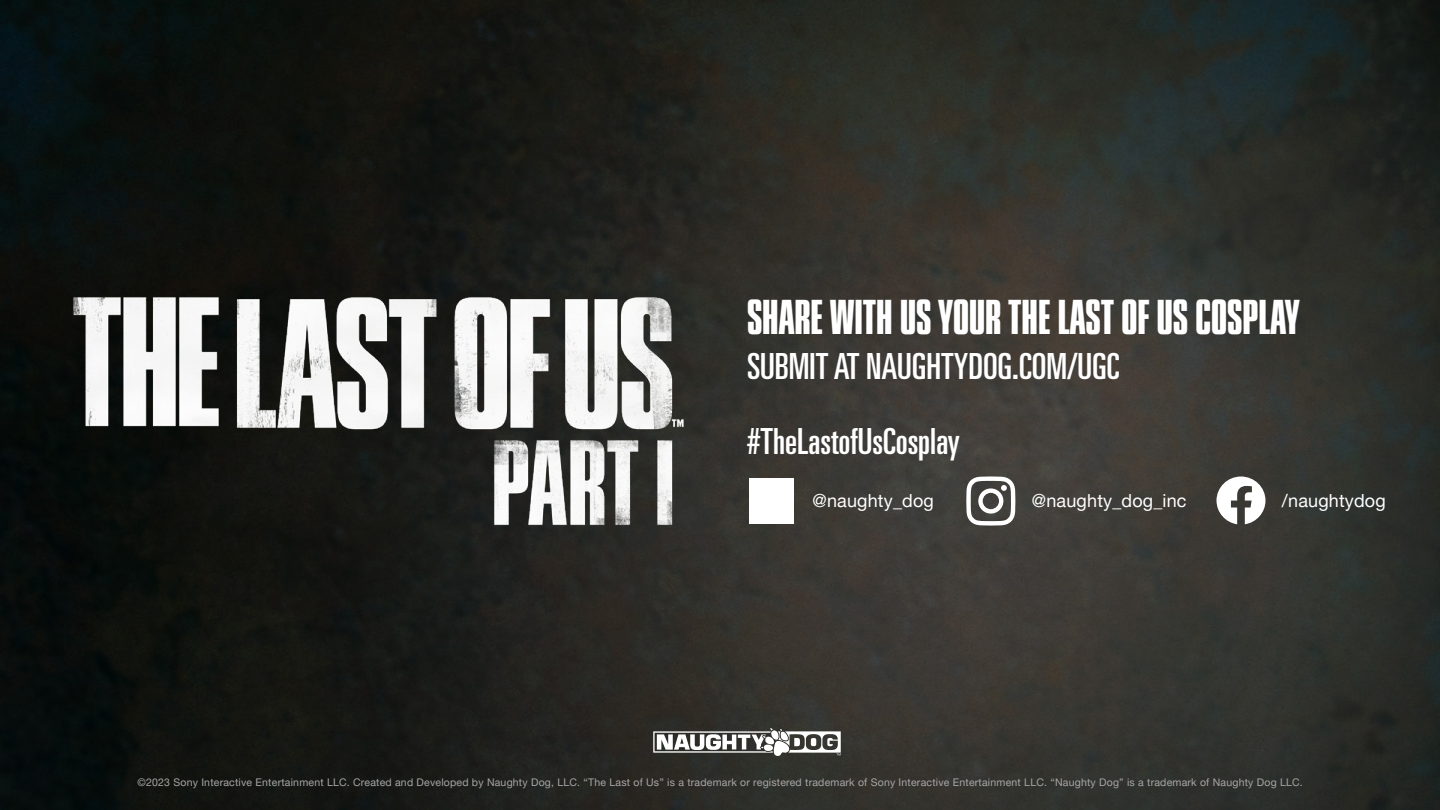
<style>
.page{position:relative;width:1440px;height:810px;background:#fff}
.page>*{position:absolute;margin:0;border:0;box-sizing:border-box;transform-origin:0 0}
.t1{font:42px "Press Gothic Pro";color:#fff}
.t2{font:ultra-condensed 36px "Univers LT Std";color:#fff}
.t3{font:18px "Helvetica Neue LT Pro";letter-spacing:.01em;color:#fff}
.t4{font:10.5px "Helvetica Neue LT Pro";letter-spacing:.02em;color:#a8a6a7}
</style>
<div class="page">
<img style="left:0;top:0;width:1440px;height:810px">
<img style="left:27px;top:230px;width:720px;height:350px">
<svg style="left:966px;top:476px;width:49px;height:50px"></svg>
<svg style="left:1217px;top:477px;width:48px;height:47px"></svg>
<svg style="left:653px;top:728px;width:188px;height:29px"></svg>
<img style="left:749px;top:478px;width:45px;height:46px">
<p class="t1" style="left:747px;top:289px;width:554px">SHARE WITH US YOUR THE LAST OF US COSPLAY</p>
<p class="t2" style="left:747px;top:346px;width:374px">SUBMIT AT NAUGHTYDOG.COM/UGC</p>
<p class="t2" style="left:747px;top:420px;width:214px">#TheLastofUsCosplay</p>
<p class="t3" style="left:812px;top:490px;width:123px">@naughty_dog</p>
<p class="t3" style="left:1032px;top:490px;width:156px">@naughty_dog_inc</p>
<p class="t3" style="left:1282px;top:489px;width:105px">/naughtydog</p>
<p class="t4" style="left:138px;top:775px;width:1167px">©2023 Sony Interactive Entertainment LLC. Created and Developed by Naughty Dog, LLC. “The Last of Us” is a trademark or registered trademark of Sony Interactive Entertainment LLC. “Naughty Dog” is a trademark of Naughty Dog LLC.</p>
</div>
